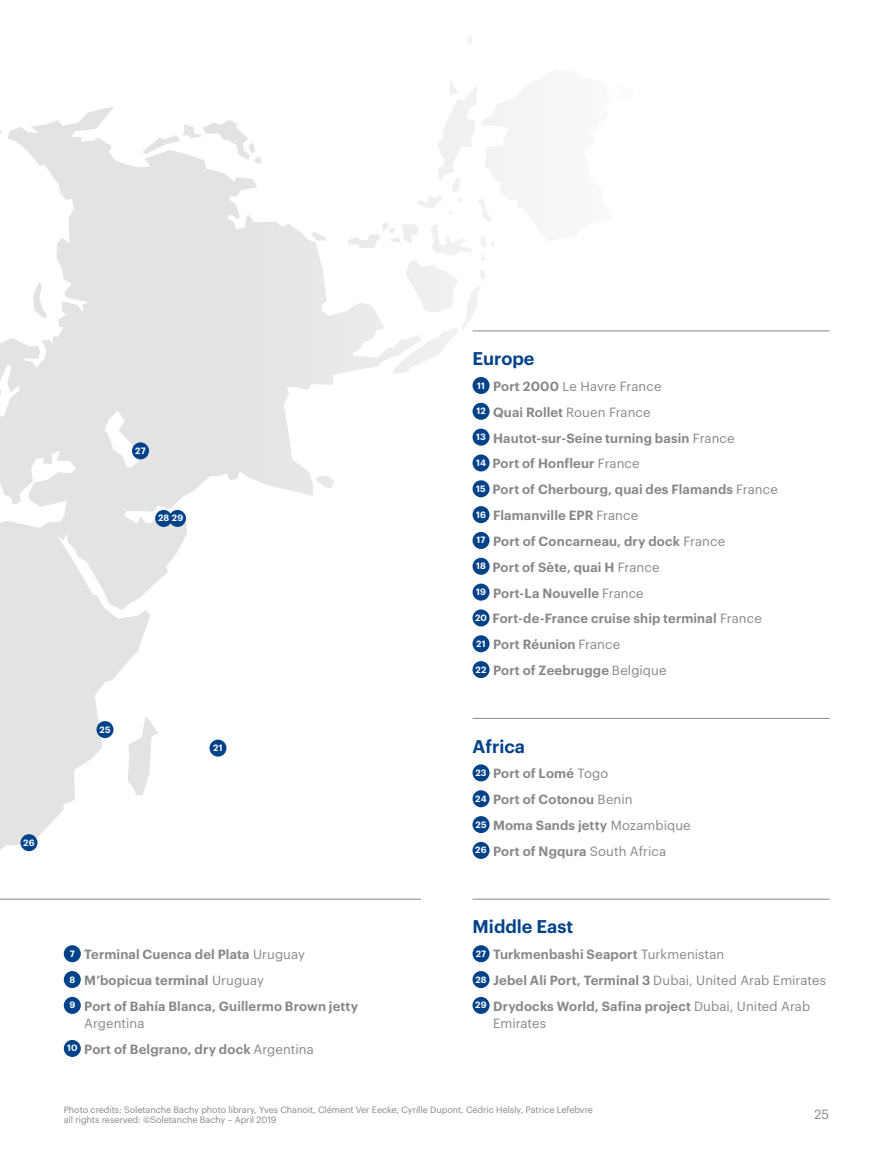
<style>
.page{position:relative;width:893px;height:1149px;background:#fff}
.page>*{position:absolute;margin:0;border:0;box-sizing:border-box;transform-origin:0 0}
.t1{font:600 18px "Graphik";color:#004289}
.t2{font:600 13.05px/25.8px "Graphik";letter-spacing:.01em;color:#878787}
.t3{font:13.05px "Graphik";color:#878787}
.t4{font:9px/10.5px "Graphik";letter-spacing:-.005em;color:#878787}
.t5{font:600 9px "Graphik";letter-spacing:.025em;color:#fff}
.s1{font-weight:400}
</style>
<div class="page">
<svg style="left:0;top:106px;width:194px;height:743px"></svg>
<div style="left:209px;top:739px;width:17px;height:17px;background:#004289;border-radius:50%"></div>
<div style="left:20px;top:833px;width:17px;height:18px;background:#004289;border-radius:50%"></div>
<svg style="left:96px;top:720px;width:18px;height:18px"></svg>
<div style="left:155px;top:509px;width:17px;height:18px;background:#004289;border-radius:50%"></div>
<div style="left:169px;top:509px;width:17px;height:18px;background:#004289;border-radius:50%"></div>
<div style="left:132px;top:442px;width:17px;height:17px;background:#004289;border-radius:50%"></div>
<hr style="left:0;top:898px;width:421px;height:1px;background:#878787">
<div style="left:64px;top:944px;width:17px;height:17px;background:#004289;border-radius:50%"></div>
<div style="left:64px;top:970px;width:17px;height:17px;background:#004289;border-radius:50%"></div>
<div style="left:64px;top:996px;width:17px;height:17px;background:#004289;border-radius:50%"></div>
<div style="left:64px;top:1039px;width:17px;height:17px;background:#004289;border-radius:50%"></div>
<hr style="left:472px;top:330px;width:358px;height:1px;background:#878787">
<hr style="left:472px;top:718px;width:358px;height:1px;background:#878787">
<hr style="left:472px;top:898px;width:358px;height:1px;background:#878787">
<div style="left:473px;top:377px;width:17px;height:17px;background:#004289;border-radius:50%"></div>
<div style="left:473px;top:402px;width:17px;height:17px;background:#004289;border-radius:50%"></div>
<div style="left:473px;top:428px;width:17px;height:17px;background:#004289;border-radius:50%"></div>
<div style="left:473px;top:454px;width:17px;height:17px;background:#004289;border-radius:50%"></div>
<div style="left:473px;top:480px;width:17px;height:17px;background:#004289;border-radius:50%"></div>
<div style="left:473px;top:506px;width:17px;height:17px;background:#004289;border-radius:50%"></div>
<div style="left:473px;top:532px;width:17px;height:17px;background:#004289;border-radius:50%"></div>
<div style="left:473px;top:557px;width:17px;height:17px;background:#004289;border-radius:50%"></div>
<div style="left:473px;top:583px;width:17px;height:17px;background:#004289;border-radius:50%"></div>
<div style="left:473px;top:609px;width:17px;height:17px;background:#004289;border-radius:50%"></div>
<div style="left:473px;top:635px;width:17px;height:17px;background:#004289;border-radius:50%"></div>
<div style="left:473px;top:661px;width:17px;height:17px;background:#004289;border-radius:50%"></div>
<div style="left:473px;top:764px;width:17px;height:17px;background:#004289;border-radius:50%"></div>
<div style="left:473px;top:790px;width:17px;height:17px;background:#004289;border-radius:50%"></div>
<div style="left:473px;top:815px;width:17px;height:17px;background:#004289;border-radius:50%"></div>
<div style="left:473px;top:841px;width:17px;height:17px;background:#004289;border-radius:50%"></div>
<div style="left:473px;top:944px;width:17px;height:17px;background:#004289;border-radius:50%"></div>
<div style="left:473px;top:970px;width:17px;height:17px;background:#004289;border-radius:50%"></div>
<div style="left:473px;top:996px;width:17px;height:17px;background:#004289;border-radius:50%"></div>
<p class="t5" style="left:23px;top:835px;width:13px">26</p>
<p class="t5" style="left:135px;top:443px;width:12px">27</p>
<p class="t5" style="left:158px;top:511px;width:27px">28 29</p>
<p class="t5" style="left:99px;top:722px;width:13px">25</p>
<p class="t5" style="left:213px;top:740px;width:11px">21</p>
<p class="t2" style="left:69px;top:940px;width:290px"><sup>7</sup> Terminal Cuenca del Plata <span class="s1">Uruguay<br></span><sup>8</sup> M’bopicua terminal <span class="s1">Uruguay<br></span><sup>9</sup> Port of Bahía Blanca, Guillermo Brown jetty</p>
<p class="t2" style="left:67px;top:1008px;width:248px;text-indent:17px"><span class="s1">Argentina<br></span><sup>10</sup> Port of Belgrano, dry dock <span class="s1">Argentina</span></p>
<h1 class="t1" style="left:472px;top:345px;width:64px">Europe</h1>
<p class="t2" style="left:475px;top:372px;width:304px"><sup>11</sup> Port 2000 <span class="s1">Le Havre France<br></span><sup>12</sup> Quai Rollet <span class="s1">Rouen France<br></span><sup>13</sup> Hautot-sur-Seine turning basin <span class="s1">France<br></span><sup>14</sup> Port of Honfleur <span class="s1">France<br></span><sup>15</sup> Port of Cherbourg, quai des Flamands <span class="s1">France<br></span><sup>16</sup> Flamanville EPR <span class="s1">France<br></span><sup>17</sup> Port of Concarneau, dry dock <span class="s1">France<br></span><sup>18</sup> Port of Sète, quai H <span class="s1">France<br></span><sup>19</sup> Port-La Nouvelle <span class="s1">France<br></span><sup>20</sup> Fort-de-France cruise ship terminal <span class="s1">France<br></span><sup>21</sup> Port Réunion <span class="s1">France<br></span><sup>22</sup> Port of Zeebrugge <span class="s1">Belgique</span></p>
<h1 class="t1" style="left:472px;top:732px;width:54px">Africa</h1>
<p class="t2" style="left:475px;top:759px;width:217px"><sup>23</sup> Port of Lomé <span class="s1">Togo<br></span><sup>24</sup> Port of Cotonou <span class="s1">Benin<br></span><sup>25</sup> Moma Sands jetty <span class="s1">Mozambique<br></span><sup>26</sup> Port of Ngqura <span class="s1">South Africa</span></p>
<h1 class="t1" style="left:472px;top:912px;width:102px">Middle East</h1>
<p class="t2" style="left:475px;top:940px;width:352px"><sup>27</sup> Turkmenbashi Seaport <span class="s1">Turkmenistan<br></span><sup>28</sup> Jebel Ali Port, Terminal 3 <span class="s1">Dubai, United Arab Emirates<br></span><sup>29</sup> Drydocks World, Safina project <span class="s1">Dubai, United Arab</span></p>
<p class="t3" style="left:493px;top:1013px;width:55px">Emirates</p>
<p class="t4" style="left:64px;top:1103px;width:531px">Photo credits: Soletanche Bachy photo library, Yves Chanoit, Clément Ver Eecke, Cyrille Dupont, Cédric Helsly, Patrice Lefebvre all rights reserved: ©Soletanche Bachy – April 2019</p>
<p class="t3" style="left:814px;top:1104px;width:16px">25</p>
</div>
